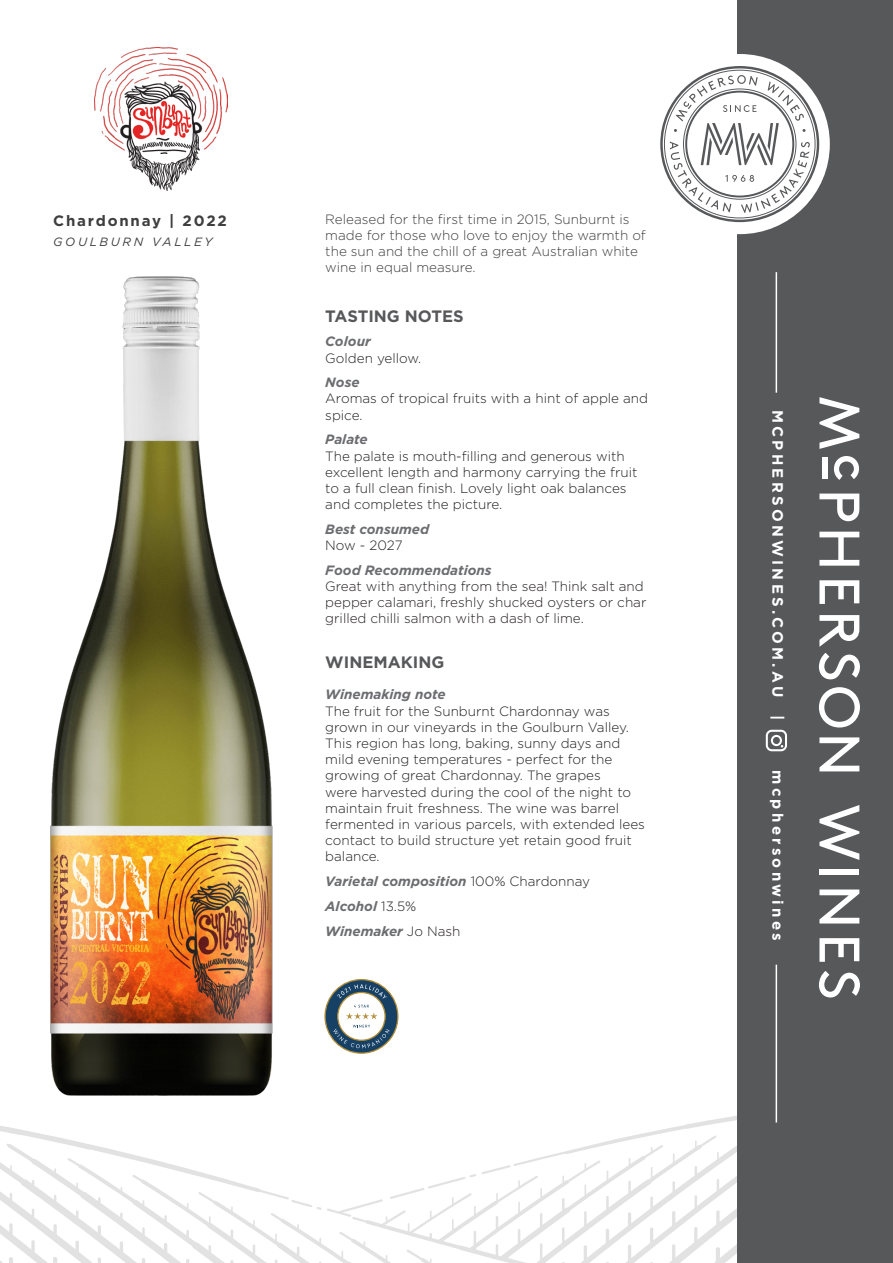
<style>
.page{position:relative;width:893px;height:1263px;background:#fff}
.page>*{position:absolute;margin:0;border:0;box-sizing:border-box;transform-origin:0 0}
.t1{font:700 16.5px "Gotham";color:#57585a}
.t2{font:700 15px "Gotham";letter-spacing:.22em;color:#fff}
.t3{font:700 15px "Gotham";letter-spacing:.12em;color:#3e3e3f}
.t4{font:300 13.5px/16.2px "Gotham";color:#231f20}
.t5{font:300 13.5px/16.2px "Gotham";color:#3e3e3f}
.t6{font:italic 700 13.5px "Gotham";color:#6c6d70}
.t7{font:italic 12px "Gotham";letter-spacing:.22em;color:#3e3e3f}
.s1{font-weight:700;font-style:italic;color:#6c6d70}
.s2{font-weight:300;font-style:normal;color:#231f20}
</style>
<div class="page">
<svg style="left:0;top:1095px;width:738px;height:168px"></svg>
<div style="left:738px;top:0;width:155px;height:1263px;background:#57585a"></div>
<svg style="left:819px;top:805px;width:40px;height:118px"></svg>
<svg style="left:819px;top:938px;width:40px;height:24px"></svg>
<svg style="left:819px;top:971px;width:41px;height:26px"></svg>
<svg style="left:819px;top:493px;width:40px;height:28px"></svg>
<svg style="left:819px;top:532px;width:41px;height:239px"></svg>
<svg style="left:819px;top:397px;width:40px;height:52px"></svg>
<div style="left:823px;top:458px;width:5px;height:21px;background:#fff"></div>
<svg style="left:826px;top:456px;width:33px;height:24px"></svg>
<div style="left:650px;top:54px;width:180px;height:180px;background:#fff;border-radius:50%"></div>
<svg style="left:660px;top:66px;width:159px;height:156px"></svg>
<hr style="left:776px;top:272px;width:1px;height:121px;background:#fff">
<hr style="left:776px;top:965px;width:1px;height:157px;background:#fff">
<svg style="left:766px;top:730px;width:21px;height:21px"></svg>
<img style="left:35px;top:276px;width:256px;height:835px">
<img style="left:94px;top:48px;width:133px;height:142px">
<svg style="left:324px;top:979px;width:74px;height:75px"></svg>
<p class="t3" style="left:53px;top:210px;width:175px">Chardonnay | 2022</p>
<p class="t7" style="left:53px;top:234px;width:161px">GOULBURN VALLEY</p>
<p class="t5" style="left:325px;top:210px;width:322px">Released for the first time in 2015, Sunburnt is made for those who love to enjoy the warmth of the sun and the chill of a great Australian white wine in equal measure.</p>
<p class="t1" style="left:325px;top:305px;width:140px">TASTING NOTES</p>
<p class="t6" style="left:325px;top:333px;width:47px">Colour</p>
<p class="t4" style="left:325px;top:349px;width:97px">Golden yellow.</p>
<p class="t6" style="left:325px;top:373px;width:36px">Nose</p>
<p class="t4" style="left:325px;top:390px;width:324px">Aromas of tropical fruits with a hint of apple and</p>
<p class="t4" style="left:325px;top:406px;width:39px">spice.</p>
<p class="t6" style="left:325px;top:431px;width:44px">Palate</p>
<p class="t4" style="left:325px;top:447px;width:314px">The palate is mouth-filling and generous with excellent length and harmony carrying the fruit to a full clean finish. Lovely light oak balances and completes the picture.</p>
<p class="t6" style="left:325px;top:520px;width:105px">Best consumed</p>
<p class="t4" style="left:325px;top:537px;width:79px">Now - 2027</p>
<p class="t6" style="left:325px;top:561px;width:168px">Food Recommendations</p>
<p class="t4" style="left:325px;top:578px;width:323px">Great with anything from the sea! Think salt and pepper calamari, freshly shucked oysters or char grilled chilli salmon with a dash of lime.</p>
<p class="t1" style="left:325px;top:652px;width:121px">WINEMAKING</p>
<p class="t4" style="left:325px;top:686px;width:321px"><span class="s1">Winemaking note<br></span>The fruit for the Sunburnt Chardonnay was grown in our vineyards in the Goulburn Valley.<br>This region has long, baking, sunny days and mild evening temperatures - perfect for the growing of great Chardonnay. The grapes<br>were harvested during the cool of the night to maintain fruit freshness. The wine was barrel fermented in various parcels, with extended lees contact to build structure yet retain good fruit balance.</p>
<p class="t6" style="left:325px;top:872px;width:266px">Varietal composition <span class="s2">100% Chardonnay</span></p>
<p class="t6" style="left:325px;top:897px;width:93px">Alcohol <span class="s2">13.5%</span></p>
<p class="t6" style="left:325px;top:922px;width:137px">Winemaker <span class="s2">Jo Nash</span></p>
<p class="t2" style="left:788px;top:410px;width:312px;rotate:90deg">MCPHERSONWINES.COM.AU |</p>
<p class="t2" style="left:788px;top:770px;width:172px;rotate:90deg">mcphersonwines</p>
</div>
